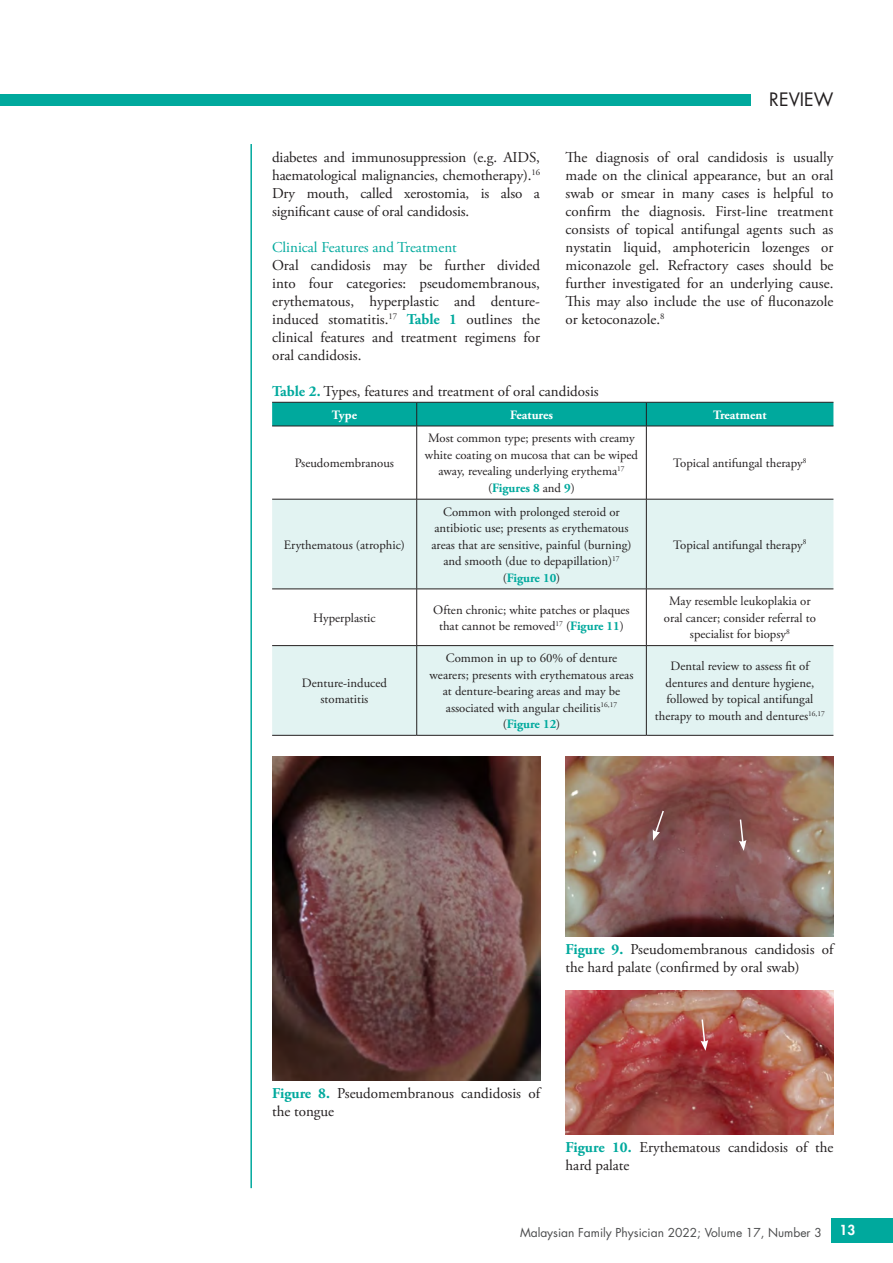
<style>
.page{position:relative;width:893px;height:1263px;background:#fff}
.page>*{position:absolute;margin:0;border:0;box-sizing:border-box;transform-origin:0 0}
.t1{font:18px "Futura Std";color:#231f20}
.t2{font:15px/18px "Adobe Garamond Pro";color:#231f20;text-align:justify}
.t3{font:15px "Adobe Garamond Pro";color:#00a99d}
.t4{font:800 13.5px "Futura Std";color:#fff}
.t5{font:12.75px/16.5px "Adobe Garamond Pro";color:#231f20;text-align:center}
.t6{font:700 12.75px "Adobe Garamond Pro";color:#fff}
.t7{font:12px "Futura Std";color:#4b4c4d}
.s1{font-weight:700;color:#00a99d}
</style>
<div class="page">
<div style="left:0;top:95px;width:751px;height:11px;background:#00a99d"></div>
<div style="left:831px;top:1218px;width:62px;height:24px;background:#00a99d"></div>
<img style="left:566px;top:990px;width:267px;height:144px">
<img style="left:566px;top:756px;width:267px;height:180px">
<img style="left:272px;top:756px;width:268px;height:324px">
<hr style="left:250px;top:144px;width:2px;height:1044px;background:#00a99d">
<svg style="left:272px;top:500px;width:561px;height:235px;fill:#e2f3f2"></svg>
<svg style="left:272px;top:402px;width:561px;height:24px;background:#02a196"></svg>
<hr style="left:272px;top:426px;width:145px;height:1px;background:#231f20">
<hr style="left:417px;top:426px;width:229px;height:1px;background:#231f20">
<hr style="left:416px;top:426px;width:1px;height:73px;background:#231f20">
<hr style="left:646px;top:426px;width:187px;height:1px;background:#231f20">
<hr style="left:646px;top:426px;width:1px;height:73px;background:#231f20">
<hr style="left:272px;top:499px;width:145px;height:1px;background:#231f20">
<hr style="left:417px;top:499px;width:229px;height:1px;background:#231f20">
<hr style="left:416px;top:499px;width:1px;height:90px;background:#231f20">
<hr style="left:646px;top:499px;width:187px;height:1px;background:#231f20">
<hr style="left:646px;top:499px;width:1px;height:90px;background:#231f20">
<hr style="left:272px;top:589px;width:145px;height:1px;background:#231f20">
<hr style="left:417px;top:589px;width:229px;height:1px;background:#231f20">
<hr style="left:416px;top:589px;width:1px;height:56px;background:#231f20">
<hr style="left:646px;top:589px;width:187px;height:1px;background:#231f20">
<hr style="left:646px;top:589px;width:1px;height:56px;background:#231f20">
<hr style="left:272px;top:645px;width:145px;height:1px;background:#231f20">
<hr style="left:417px;top:645px;width:229px;height:1px;background:#231f20">
<hr style="left:416px;top:646px;width:1px;height:89px;background:#231f20">
<hr style="left:646px;top:645px;width:187px;height:1px;background:#231f20">
<hr style="left:646px;top:646px;width:1px;height:89px;background:#231f20">
<hr style="left:272px;top:735px;width:145px;height:1px;background:#231f20">
<hr style="left:417px;top:735px;width:229px;height:1px;background:#231f20">
<hr style="left:646px;top:735px;width:187px;height:1px;background:#231f20">
<svg style="left:701px;top:1018px;width:7px;height:33px"></svg>
<svg style="left:739px;top:818px;width:7px;height:33px"></svg>
<svg style="left:653px;top:809px;width:12px;height:32px"></svg>
<p class="t2" style="left:272px;top:149px;width:269px">diabetes and immunosuppression (e.g. AIDS, haematological malignancies, chemotherapy).<sup>16<br></sup>Dry mouth, called xerostomia, is also a significant cause of oral candidosis.</p>
<p class="t3" style="left:272px;top:238px;width:186px">Clinical Features and Treatment</p>
<p class="t2" style="left:272px;top:257px;width:269px">Oral candidosis may be further divided into four categories: pseudomembranous, erythematous, hyperplastic and denture&shy;induced stomatitis.<sup>17</sup> <span class="s1">Table 1</span> outlines the clinical features and treatment regimens for oral candidosis.</p>
<p class="t1" style="left:769px;top:88px;width:66px">REVIEW</p>
<p class="t2" style="left:566px;top:149px;width:269px">The diagnosis of oral candidosis is usually made on the clinical appearance, but an oral swab or smear in many cases is helpful to confirm the diagnosis. First-line treatment consists of topical antifungal agents such as nystatin liquid, amphotericin lozenges or miconazole gel. Refractory cases should be further investigated for an underlying cause.<br>This may also include the use of fluconazole or ketoconazole.<sup>8</sup></p>
<p class="t2" style="left:272px;top:383px;width:328px"><span class="s1">Table 2.</span> Types, features and treatment of oral candidosis</p>
<p class="t6" style="left:332px;top:407px;width:27px">Type</p>
<p class="t6" style="left:510px;top:407px;width:44px">Features</p>
<p class="t6" style="left:713px;top:407px;width:55px">Treatment</p>
<p class="t5" style="left:295px;top:455px;width:101px">Pseudomembranous</p>
<p class="t5" style="left:425px;top:431px;width:215px">Most common type; presents with creamy white coating on mucosa that can be wiped away, revealing underlying erythema<sup>17 </sup>(<span class="s1">Figures 8</span> and <span class="s1">9</span>)</p>
<p class="t5" style="left:673px;top:455px;width:135px">Topical antifungal therapy<sup>8</sup></p>
<p class="t5" style="left:284px;top:537px;width:123px">Erythematous (atrophic)</p>
<p class="t5" style="left:431px;top:504px;width:202px">Common with prolonged steroid or antibiotic use; presents as erythematous areas that are sensitive, painful (burning) and smooth (due to depapillation)<sup>17 </sup>(<span class="s1">Figure 10</span>)</p>
<p class="t5" style="left:673px;top:537px;width:135px">Topical antifungal therapy<sup>8</sup></p>
<p class="t5" style="left:313px;top:610px;width:64px">Hyperplastic</p>
<p class="t5" style="left:433px;top:602px;width:198px">Often chronic; white patches or plaques that cannot be removed<sup>17</sup> (<span class="s1">Figure 11</span>)</p>
<p class="t5" style="left:664px;top:593px;width:153px">May resemble leukoplakia or oral cancer; consider referral to specialist for biopsy<sup>8</sup></p>
<p class="t5" style="left:302px;top:675px;width:86px">Denture-induced stomatitis</p>
<p class="t5" style="left:430px;top:650px;width:205px">Common in up to 60% of denture wearers; presents with erythematous areas at denture-bearing areas and may be associated with angular cheilitis<sup>16,17 </sup>(<span class="s1">Figure 12</span>)</p>
<p class="t5" style="left:655px;top:658px;width:172px">Dental review to assess fit of dentures and denture hygiene, followed by topical antifungal therapy to mouth and dentures<sup>16,17</sup></p>
<p class="t2" style="left:566px;top:941px;width:269px"><span class="s1">Figure 9.</span> Pseudomembranous candidosis of the hard palate (confirmed by oral swab)</p>
<p class="t2" style="left:272px;top:1085px;width:269px"><span class="s1">Figure 8.</span> Pseudomembranous candidosis of the tongue</p>
<p class="t2" style="left:566px;top:1139px;width:269px"><span class="s1">Figure 10.</span> Erythematous candidosis of the hard palate</p>
<p class="t7" style="left:520px;top:1225px;width:303px">Malaysian Family Physician 2022; Volume 17, Number 3</p>
<p class="t4" style="left:840px;top:1221px;width:17px">13</p>
</div>
